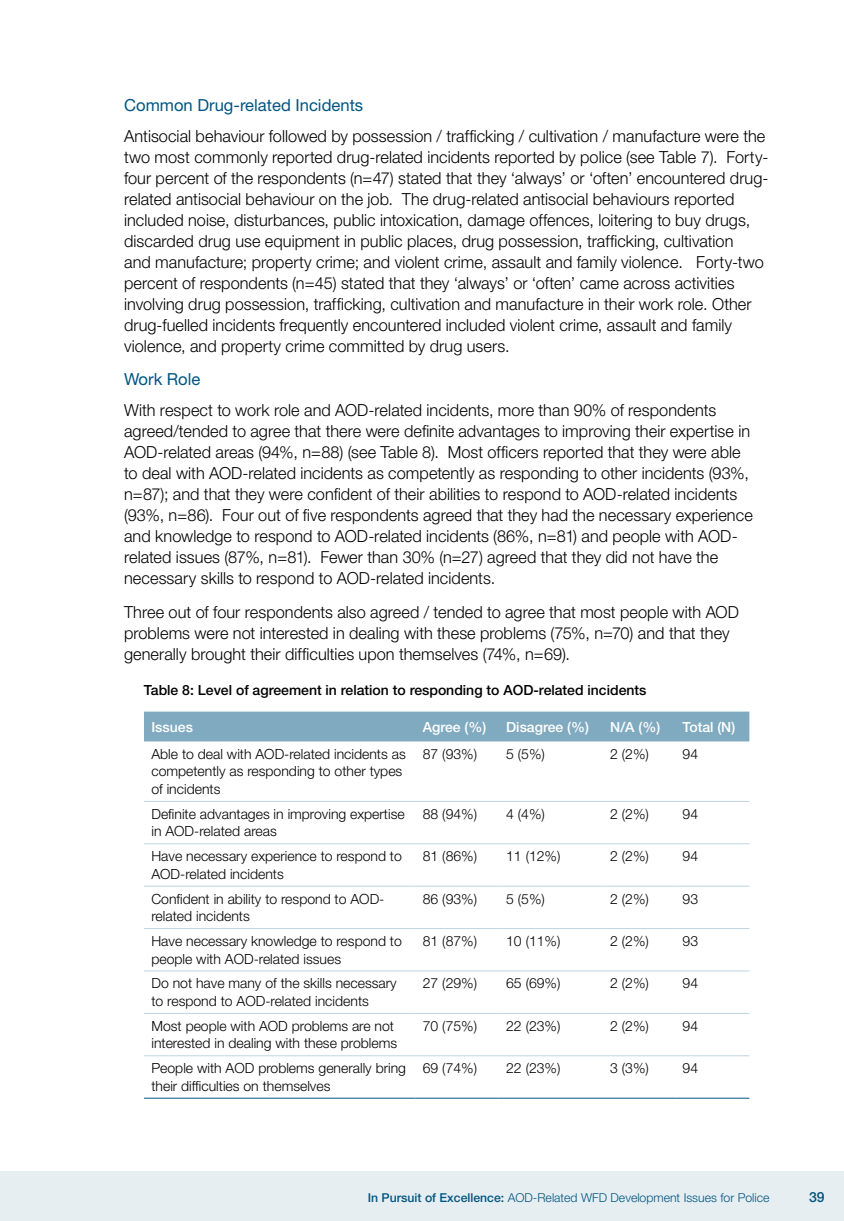
<style>
.page{position:relative;width:844px;height:1221px;background:#fff}
.page>*{position:absolute;margin:0;border:0;box-sizing:border-box;transform-origin:0 0}
.t1{font:300 16.62px/21px "Helvetica Neue LT Std";letter-spacing:.005em;color:#000}
.t2{font:16.62px "Helvetica Neue LT Std";color:#005581}
.t3{font:300 14px/17.5px "Helvetica Neue LT Std";color:#000}
.t4{font:500 14px "Helvetica Neue LT Std";color:#000}
.t5{font:500 14px "Helvetica Neue LT Std";color:#fff}
.t6{font:500 14px "Helvetica Neue LT Std";color:#005581}
.t7{font:300 12.25px "Helvetica Neue LT Std";color:#005581}
.s1{font-weight:500}
</style>
<div class="page">
<div style="left:0;top:1171px;width:843px;height:49px;background:#e6eef2"></div>
<div style="left:144px;top:711px;width:605px;height:30px;background:#80aac0"></div>
<hr style="left:144px;top:1097px;width:271px;height:1px;background:#005581">
<hr style="left:415px;top:1097px;width:83px;height:1px;background:#005581">
<hr style="left:498px;top:1097px;width:104px;height:1px;background:#005581">
<hr style="left:602px;top:1097px;width:73px;height:1px;background:#005581">
<hr style="left:675px;top:1097px;width:74px;height:1px;background:#005581">
<hr style="left:144px;top:801px;width:271px;height:1px;background:#bfd4df">
<hr style="left:415px;top:801px;width:83px;height:1px;background:#bfd4df">
<hr style="left:498px;top:801px;width:104px;height:1px;background:#bfd4df">
<hr style="left:602px;top:801px;width:73px;height:1px;background:#bfd4df">
<hr style="left:675px;top:801px;width:74px;height:1px;background:#bfd4df">
<hr style="left:144px;top:843px;width:271px;height:1px;background:#bfd4df">
<hr style="left:415px;top:843px;width:83px;height:1px;background:#bfd4df">
<hr style="left:498px;top:843px;width:104px;height:1px;background:#bfd4df">
<hr style="left:602px;top:843px;width:73px;height:1px;background:#bfd4df">
<hr style="left:675px;top:843px;width:74px;height:1px;background:#bfd4df">
<hr style="left:144px;top:885px;width:271px;height:1px;background:#bfd4df">
<hr style="left:415px;top:885px;width:83px;height:1px;background:#bfd4df">
<hr style="left:498px;top:885px;width:104px;height:1px;background:#bfd4df">
<hr style="left:602px;top:885px;width:73px;height:1px;background:#bfd4df">
<hr style="left:675px;top:885px;width:74px;height:1px;background:#bfd4df">
<hr style="left:144px;top:928px;width:271px;height:1px;background:#bfd4df">
<hr style="left:415px;top:928px;width:83px;height:1px;background:#bfd4df">
<hr style="left:498px;top:928px;width:104px;height:1px;background:#bfd4df">
<hr style="left:602px;top:928px;width:73px;height:1px;background:#bfd4df">
<hr style="left:675px;top:928px;width:74px;height:1px;background:#bfd4df">
<hr style="left:144px;top:970px;width:271px;height:1px;background:#bfd4df">
<hr style="left:415px;top:970px;width:83px;height:1px;background:#bfd4df">
<hr style="left:498px;top:970px;width:104px;height:1px;background:#bfd4df">
<hr style="left:602px;top:970px;width:73px;height:1px;background:#bfd4df">
<hr style="left:675px;top:970px;width:74px;height:1px;background:#bfd4df">
<hr style="left:144px;top:1012px;width:271px;height:1px;background:#bfd4df">
<hr style="left:415px;top:1012px;width:83px;height:1px;background:#bfd4df">
<hr style="left:498px;top:1012px;width:104px;height:1px;background:#bfd4df">
<hr style="left:602px;top:1012px;width:73px;height:1px;background:#bfd4df">
<hr style="left:675px;top:1012px;width:74px;height:1px;background:#bfd4df">
<hr style="left:144px;top:1055px;width:271px;height:1px;background:#bfd4df">
<hr style="left:415px;top:1055px;width:83px;height:1px;background:#bfd4df">
<hr style="left:498px;top:1055px;width:104px;height:1px;background:#bfd4df">
<hr style="left:602px;top:1055px;width:73px;height:1px;background:#bfd4df">
<hr style="left:675px;top:1055px;width:74px;height:1px;background:#bfd4df">
<p class="t2" style="left:124px;top:95px;width:240px">Common Drug-related I ncidents</p>
<p class="t1" style="left:124px;top:125px;width:645px">Antisocial behaviour followed by possession / trafficking / cultivation / manufacture were the two most commonly reported drug-related incidents reported by police (see Table 7). Forty&shy;four percent of the respondents (n=47) stated that they ‘always’ or ‘often’ encountered drug&shy;related antisocial behaviour on the job. The drug-related antisocial behaviours reported included noise, disturbances, public intoxication, damage offences, loitering to buy drugs, discarded drug use equipment in public places, drug possession, trafficking, cultivation<br>and manufacture; property crime; and violent crime, assault and family violence. Forty-two percent of respondents (n=45) stated that they ‘always’ or ‘often’ came across activities involving drug possession, trafficking, cultivation and manufacture in their work role. Other drug-fuelled incidents frequently encountered included violent crime, assault and family violence, and property crime committed by drug users.</p>
<p class="t2" style="left:124px;top:369px;width:78px">Work Role</p>
<p class="t1" style="left:124px;top:399px;width:630px">With respect to work role and AOD-related incidents, more than 90% of respondents agreed/tended to agree that there were definite advantages to improving their expertise in AOD-related areas (94%, n=88) (see Table 8). Most officers reported that they were able to deal with AOD-related incidents as competently as responding to other incidents (93%, n=87); and that they were confident of their abilities to respond to AOD-related incidents (93%, n=86). Four out of five respondents agreed that they had the necessary experience and knowledge to respond to AOD-related incidents (86%, n=81) and people with AOD&shy;related issues (87%, n=81). Fewer than 30% (n=27) agreed that they did not have the necessary skills to respond to AOD-related incidents.</p>
<p class="t1" style="left:124px;top:601px;width:616px">Three out of four respondents also agreed / tended to agree that most people with AOD problems were not interested in dealing with these problems (75%, n=70) and that they generally brought their difficulties upon themselves (74%, n=69).</p>
<p class="t4" style="left:144px;top:681px;width:504px">Table 8: Level of agreement in relation to responding to AOD-related incidents</p>
<p class="t5" style="left:151px;top:718px;width:43px">Issues</p>
<p class="t5" style="left:422px;top:718px;width:65px">Agree (%)</p>
<p class="t5" style="left:506px;top:718px;width:84px">Disagree (%)</p>
<p class="t5" style="left:610px;top:718px;width:52px">N/A (%)</p>
<p class="t5" style="left:682px;top:718px;width:54px">Total (N)</p>
<p class="t3" style="left:151px;top:744px;width:256px">Able to deal with AOD-related incidents as competently as responding to other types of incidents</p>
<p class="t3" style="left:422px;top:744px;width:56px">87 (93%)</p>
<p class="t3" style="left:506px;top:744px;width:40px">5 (5%)</p>
<p class="t3" style="left:610px;top:744px;width:40px">2 (2%)</p>
<p class="t3" style="left:682px;top:744px;width:17px">94</p>
<p class="t3" style="left:151px;top:804px;width:255px">Definite advantages in improving expertise in AOD-related areas</p>
<p class="t3" style="left:422px;top:804px;width:56px">88 (94%)</p>
<p class="t3" style="left:506px;top:804px;width:40px">4 (4%)</p>
<p class="t3" style="left:610px;top:804px;width:40px">2 (2%)</p>
<p class="t3" style="left:682px;top:804px;width:17px">94</p>
<p class="t3" style="left:151px;top:847px;width:252px">Have necessary experience to respond to<br>AOD-related incidents</p>
<p class="t3" style="left:422px;top:847px;width:56px">81 (86%)</p>
<p class="t3" style="left:506px;top:847px;width:56px">11 (12%)</p>
<p class="t3" style="left:610px;top:847px;width:40px">2 (2%)</p>
<p class="t3" style="left:682px;top:847px;width:17px">94</p>
<p class="t3" style="left:151px;top:889px;width:234px">Confident in ability to respond to AOD&shy;related incidents</p>
<p class="t3" style="left:422px;top:889px;width:56px">86 (93%)</p>
<p class="t3" style="left:506px;top:889px;width:40px">5 (5%)</p>
<p class="t3" style="left:610px;top:889px;width:40px">2 (2%)</p>
<p class="t3" style="left:682px;top:889px;width:17px">93</p>
<p class="t3" style="left:151px;top:931px;width:252px">Have necessary knowledge to respond to people with AOD-related issues</p>
<p class="t3" style="left:422px;top:931px;width:56px">81 (87%)</p>
<p class="t3" style="left:506px;top:931px;width:56px">10 (11%)</p>
<p class="t3" style="left:610px;top:931px;width:40px">2 (2%)</p>
<p class="t3" style="left:682px;top:931px;width:17px">93</p>
<p class="t3" style="left:151px;top:974px;width:247px">Do not have many of the skills necessary to respond to AOD-related incidents</p>
<p class="t3" style="left:422px;top:974px;width:56px">27 (29%)</p>
<p class="t3" style="left:506px;top:974px;width:56px">65 (69%)</p>
<p class="t3" style="left:610px;top:974px;width:40px">2 (2%)</p>
<p class="t3" style="left:682px;top:974px;width:17px">94</p>
<p class="t3" style="left:151px;top:1016px;width:247px">Most people with AOD problems are not interested in dealing with these problems</p>
<p class="t3" style="left:422px;top:1016px;width:56px">70 (75%)</p>
<p class="t3" style="left:506px;top:1016px;width:56px">22 (23%)</p>
<p class="t3" style="left:610px;top:1016px;width:40px">2 (2%)</p>
<p class="t3" style="left:682px;top:1016px;width:17px">94</p>
<p class="t3" style="left:151px;top:1059px;width:256px">People with AOD problems generally bring their difficulties on themselves</p>
<p class="t3" style="left:422px;top:1059px;width:56px">69 (74%)</p>
<p class="t3" style="left:506px;top:1059px;width:56px">22 (23%)</p>
<p class="t3" style="left:610px;top:1059px;width:40px">3 (3%)</p>
<p class="t3" style="left:682px;top:1059px;width:17px">94</p>
<p class="t7" style="left:367px;top:1190px;width:403px"><span class="s1">In Pursuit of Excellence:</span> AOD-Related WFD Development Issues for Police</p>
<p class="t6" style="left:808px;top:1188px;width:17px">39</p>
</div>
